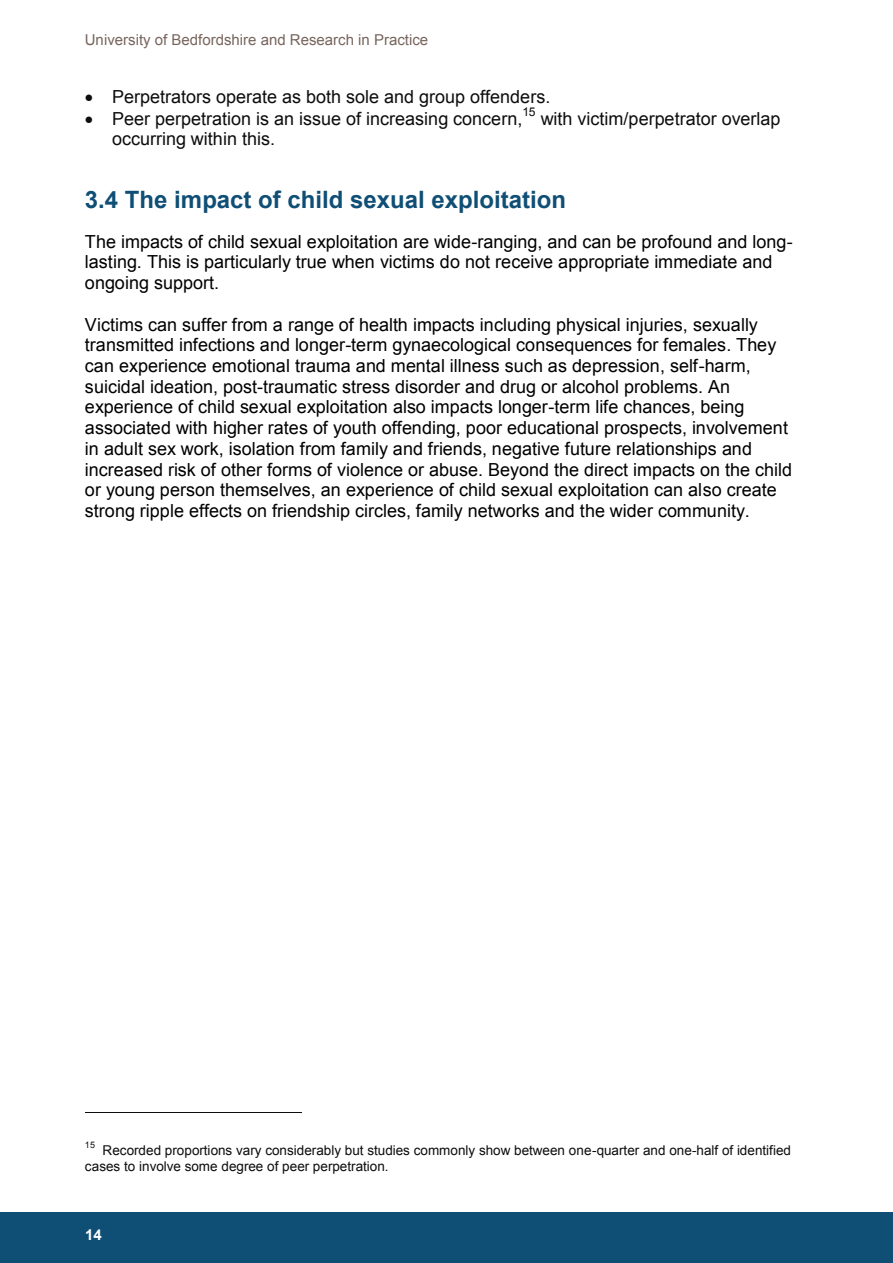
<style>
.page{position:relative;width:893px;height:1263px;background:#fff}
.page>*{position:absolute;margin:0;border:0;box-sizing:border-box;transform-origin:0 0}
.t1{font:700 24px "Arial";color:#104f75}
.t2{font:18px/20.7px "Arial";color:#000}
.t3{font:18px "Arial";color:#0d0d0d}
.t4{font:15px "Arial";color:#77655d}
.t5{font:700 15px "Arial";color:#fff}
.t6{font:13.5px/15.5px "Arial";letter-spacing:.005em;color:#0d0d0d}
.t7{font:12px "Arial";color:#0d0d0d}
.t8{font:9px "Arial";color:#0d0d0d}
</style>
<div class="page">
<div style="left:0;top:1212px;width:893px;height:51px;background:#104f75"></div>
<hr style="left:85px;top:1111px;width:216px;height:1px;background:#0d0d0d">
<p class="t4" style="left:85px;top:30px;width:345px">University of Bedfordshire and Research in Practice</p>
<p class="t3" style="left:85px;top:85px;width:467px">• Perpetrators operate as both sole and group offenders.</p>
<p class="t3" style="left:85px;top:107px;width:439px">• Peer perpetration is an issue of increasing concern,</p>
<p class="t7" style="left:522px;top:104px;width:15px">15</p>
<p class="t3" style="left:541px;top:107px;width:241px">with victim/perpetrator overlap</p>
<p class="t3" style="left:112px;top:127px;width:165px">occurring within this.</p>
<h1 class="t1" style="left:85px;top:184px;width:483px">3.4 The impact of child sexual exploitation</h1>
<p class="t2" style="left:85px;top:231px;width:709px">The impacts of child sexual exploitation are wide-ranging, and can be profound and long&shy;lasting. This is particularly true when victims do not receive appropriate immediate and ongoing support.</p>
<p class="t2" style="left:85px;top:314px;width:709px">Victims can suffer from a range of health impacts including physical injuries, sexually transmitted infections and longer-term gynaecological consequences for females. They can experience emotional trauma and mental illness such as depression, self-harm, suicidal ideation, post-traumatic stress disorder and drug or alcohol problems. An experience of child sexual exploitation also impacts longer-term life chances, being associated with higher rates of youth offending, poor educational prospects, involvement in adult sex work, isolation from family and friends, negative future relationships and increased risk of other forms of violence or abuse. Beyond the direct impacts on the child or young person themselves, an experience of child sexual exploitation can also create strong ripple effects on friendship circles, family networks and the wider community.</p>
<p class="t8" style="left:85px;top:1139px;width:12px">15</p>
<p class="t6" style="left:85px;top:1143px;width:707px;text-indent:18px">Recorded proportions vary considerably but studies commonly show between one-quarter and one-half of identified cases to involve some degree of peer perpetration.</p>
<p class="t5" style="left:85px;top:1224px;width:18px">14</p>
</div>
